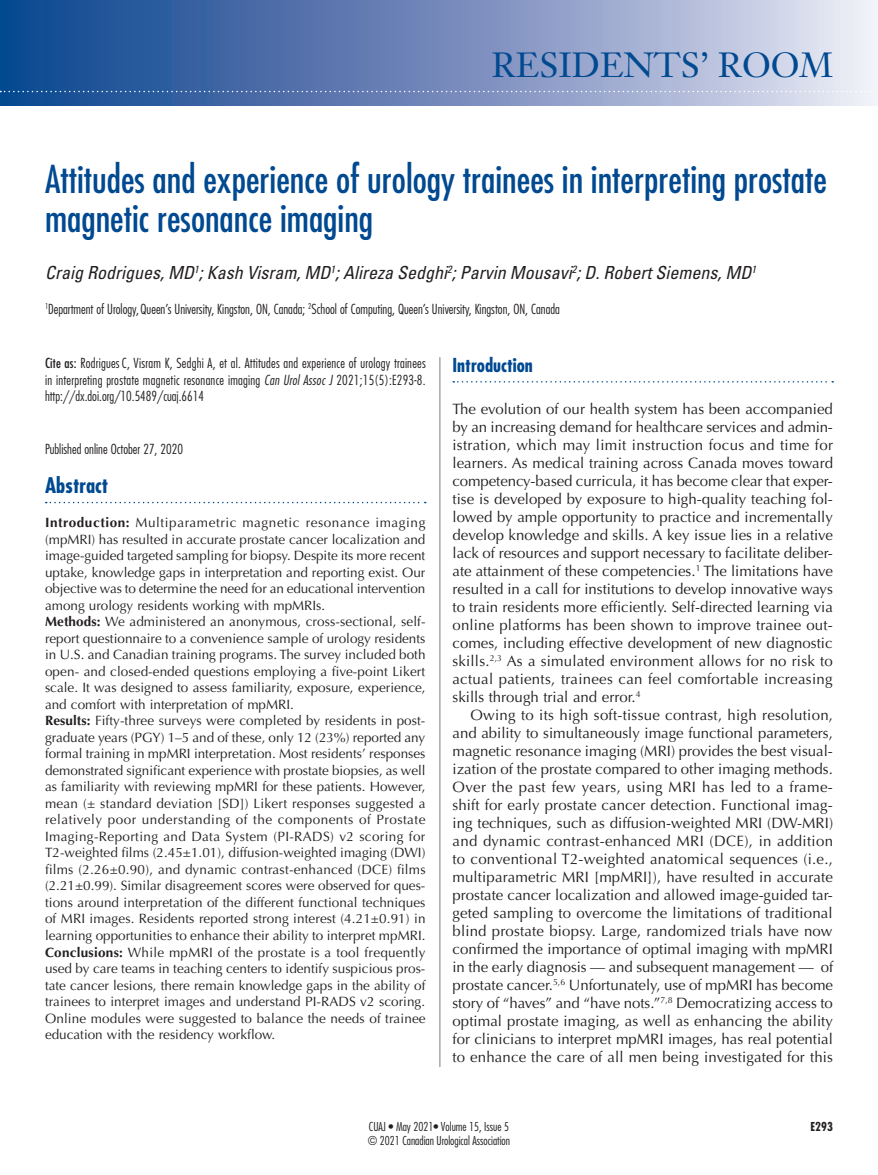
<style>
.page{position:relative;width:878px;height:1175px;background:#fff}
.page>*{position:absolute;margin:0;border:0;box-sizing:border-box;transform-origin:0 0}
.T25{font:condensed 37.5px/39px "Futura";color:#014990}
.SF-Blue{font:34.5px "Janson Text";color:#014990}
.ABH{font:700 condensed 21px "Futura";color:#014990}
.t1{font:700 condensed 18.75px "Futura";color:#014990}
.N12{font:italic condensed 18px "Univers";color:#231f20}
.PJ{font:15px/18px "Optima";letter-spacing:.01em;color:#231f20;text-align:justify}
.ABS{font:13.5px/16.5px "Optima";color:#231f20;text-align:justify}
.PJ9{font:300 condensed 13.5px/16.5px "Futura";color:#231f20;text-align:justify}
.t2{font:300 condensed 12px "Futura";color:#231f20}
.t3{font:700 condensed 12px "Futura";color:#231f20}
.s1{font-weight:400}
.s2{font-style:italic}
.s3{font-weight:700}
</style>
<div class="page">
<svg style="left:0;top:0;width:878px;height:105px;background:#768fbd"></svg>
<hr style="left:439px;top:357px;width:1px;height:709px;background:#231f20">
<svg style="left:46px;top:502px;width:379px;height:1px"></svg>
<svg style="left:453px;top:381px;width:380px;height:1px"></svg>
<svg style="left:0;top:91px;width:878px;height:1px"></svg>
<p class="SF-Blue" style="left:491px;top:43px;width:343px">RESIDENTS’ ROOM</p>
<p class="T25" style="left:45px;top:159px;width:783px">Attitudes and experience of urology trainees in interpreting prostate magnetic resonance imaging</p>
<p class="N12" style="left:45px;top:261px;width:712px">Craig Rodrigues, MD<sup>1</sup>; Kash Visram, MD<sup>1</sup>; Alireza Sedghi<sup>2</sup>; Parvin Mousavi<sup>2</sup>; D. Robert Siemens, MD<sup>1</sup></p>
<p class="PJ9" style="left:45px;top:300px;width:516px"><sup>1</sup>Department of Urology, Queen’s University, Kingston, ON, Canada; <sup>2</sup>School of Computing, Queen’s University, Kingston, ON, Canada</p>
<p class="PJ9" style="left:45px;top:355px;width:382px"><span class="s1">Cite as:</span> RodriguesC, Visram K, Sedghi A, et al. Attitudes and experience of urology trainees in interpreting prostate magnetic resonance imaging <span class="s2">Can Urol Assoc J</span> 2021;15(5):E293-8. http://dx.doi.org/10.5489/cuaj.6614</p>
<p class="PJ9" style="left:45px;top:440px;width:139px">Published online October 27, 2020</p>
<p class="ABH" style="left:45px;top:471px;width:65px">Abstract</p>
<p class="ABS" style="left:45px;top:514px;width:382px"><span class="s3">Introduction:</span> Multiparametric magnetic resonance imaging (mpMRI) has resulted in accurate prostate cancer localization and image-guided targeted sampling for biopsy. Despite its more recent uptake, knowledge gaps in interpretation and reporting exist. Our objective was to determine the need for an educational intervention among urology residents working with mpMRIs.</p>
<p class="ABS" style="left:45px;top:613px;width:382px"><span class="s3">Methods:</span> We administered an anonymous, cross-sectional, self&shy;report questionnaire to a convenience sample of urology residents in U.S. and Canadian training programs. The survey included both open- and closed-ended questions employing a five-point Likert scale. It was designed to assess familiarity, exposure, experience, and comfort with interpretation of mpMRI.</p>
<p class="ABS" style="left:45px;top:712px;width:382px"><span class="s3">Results:</span> Fifty-three surveys were completed by residents in post&shy;graduate years (PGY) 1–5 and of these, only 12 (23%) reported any formal training in mpMRI interpretation. Most residents’ responses demonstrated significant experience with prostate biopsies, as well as familiarity with reviewing mpMRI for these patients. However, mean (± standard deviation [SD]) Likert responses suggested a relatively poor understanding of the components of Prostate Imaging-Reporting and Data System (PI-RADS) v2 scoring for T2-weighted films (2.45±1.01), diffusion-weighted imaging (DWI) films (2.26±0.90), and dynamic contrast-enhanced (DCE) films (2.21±0.99). Similar disagreement scores were observed for ques&shy;tions around interpretation of the different functional techniques of MRI images. Residents reported strong interest (4.21±0.91) in learning opportunities to enhance their ability to interpret mpMRI.</p>
<p class="ABS" style="left:45px;top:943px;width:382px"><span class="s3">Conclusions:</span> While mpMRI of the prostate is a tool frequently used by care teams in teaching centers to identify suspicious pros&shy;tate cancer lesions, there remain knowledge gaps in the ability of trainees to interpret images and understand PI-RADS v2 scoring.<br>Online modules were suggested to balance the needs of trainee education with the residency workflow.</p>
<h1 class="t1" style="left:452px;top:353px;width:82px">Introduction</h1>
<p class="PJ" style="left:452px;top:400px;width:382px">The evolution of our health system has been accompanied by an increasing demand for healthcare services and admin&shy;istration, which may limit instruction focus and time for learners. As medical training across Canada moves toward competency-based curricula, it has become clear that exper&shy;tise is developed by exposure to high-quality teaching fol&shy;lowed by ample opportunity to practice and incrementally develop knowledge and skills. A key issue lies in a relative lack of resources and support necessary to facilitate deliber&shy;ate attainment of these competencies.<sup>1</sup> The limitations have resulted in a call for institutions to develop innovative ways to train residents more efficiently. Self-directed learning via online platforms has been shown to improve trainee out&shy;comes, including effective development of new diagnostic skills.<sup>2,3</sup> As a simulated environment allows for no risk to actual patients, trainees can feel comfortable increasing skills through trial and error.<sup>4</sup></p>
<p class="PJ" style="left:452px;top:706px;width:382px;text-indent:18px">Owing to its high soft-tissue contrast, high resolution, and ability to simultaneously image functional parameters, magnetic resonance imaging (MRI) provides the best visual&shy;ization of the prostate compared to other imaging methods.<br>Over the past few years, using MRI has led to a frame&shy;shift for early prostate cancer detection. Functional imag&shy;ing techniques, such as diffusion-weighted MRI (DW-MRI) and dynamic contrast-enhanced MRI (DCE), in addition to conventional T2-weighted anatomical sequences (i.e., multiparametric MRI [mpMRI]), have resulted in accurate prostate cancer localization and allowed image-guided tar&shy;geted sampling to overcome the limitations of traditional blind prostate biopsy. Large, randomized trials have now confirmed the importance of optimal imaging with mpMRI in the early diagnosis — and subsequent management — of prostate cancer.<sup>5,6</sup> Unfortunately, use of mpMRI has become story of “haves” and “have nots.”<sup>7,8</sup> Democratizing access to optimal prostate imaging, as well as enhancing the ability for clinicians to interpret mpMRI images, has real potential to enhance the care of all men being investigated for this</p>
<p class="t2" style="left:369px;top:1118px;width:141px">CUAJ • May 2021• Volume 15, Issue 5</p>
<p class="t2" style="left:368px;top:1133px;width:144px">© 2021 Canadian Urological Association</p>
<p class="t3" style="left:810px;top:1118px;width:24px">E293</p>
</div>
